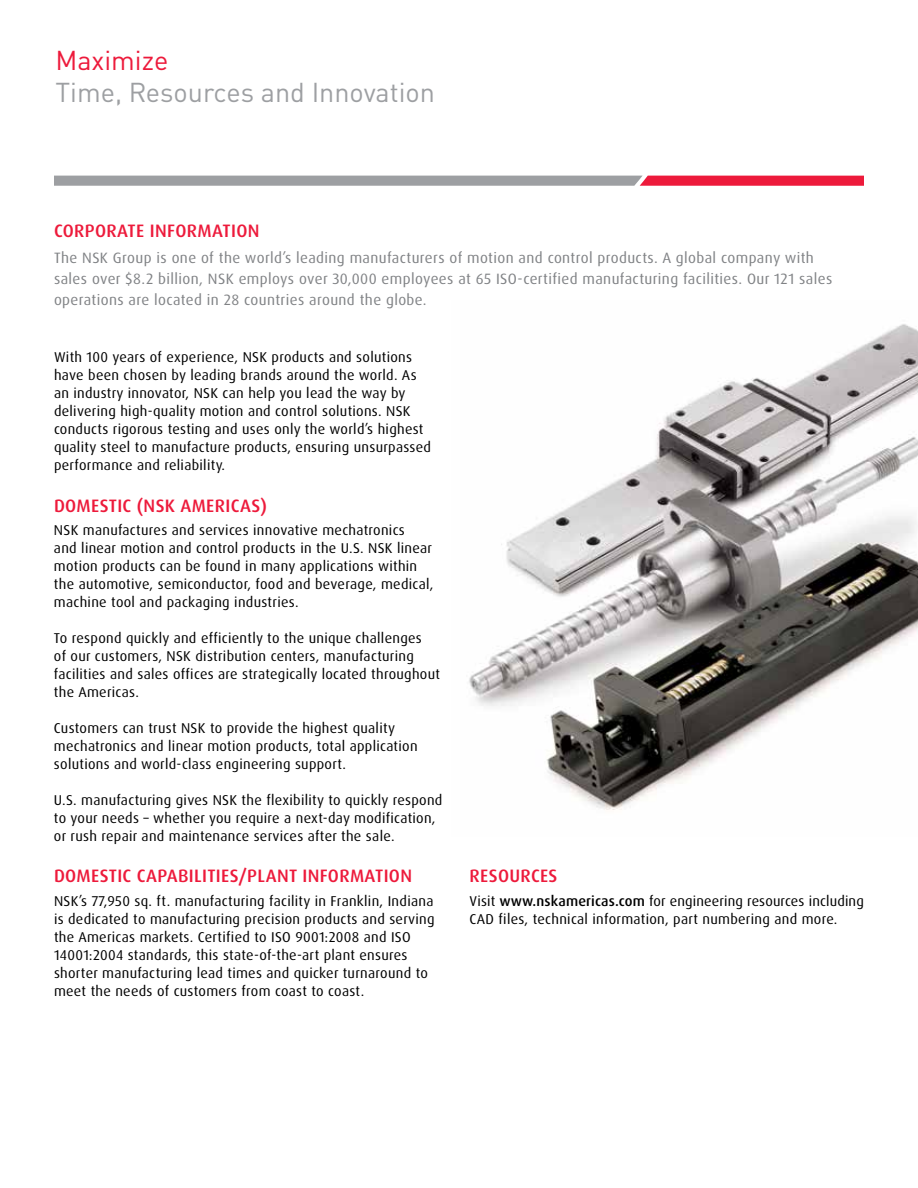
<style>
.page{position:relative;width:918px;height:1188px;background:#fff}
.page>*{position:absolute;margin:0;border:0;box-sizing:border-box;transform-origin:0 0}
.t1{font:27px "DINOT";color:#9d9fa2}
.t2{font:27px "DINOT";color:#ed1a3b}
.t3{font:500 18px "Dax OT";letter-spacing:.02em;color:#ed1a3b}
.t4{font:15px/21px "Dax OT";letter-spacing:.025em;color:#808285}
.t5{font:14.25px/18px "Dax OT";letter-spacing:.02em;color:#000}
.s1{font-weight:500}
</style>
<div class="page">
<img style="left:469px;top:324px;width:449px;height:486px">
<svg style="left:54px;top:176px;width:810px;height:10px;background:#b57f89"></svg>
<h1 class="t2" style="left:56px;top:43px;width:114px">Maximize</h1>
<h1 class="t1" style="left:56px;top:76px;width:381px">Time, Resources and Innovation</h1>
<p class="t3" style="left:54px;top:219px;width:207px">CORPORATE INFORMATION</p>
<p class="t4" style="left:54px;top:247px;width:780px">The NSK Group is one of the world’s leading manufacturers of motion and control products. A global company with sales over $8.2 billion, NSK employs over 30,000 employees at 65 ISO-certified manufacturing facilities. Our 121 sales operations are located in 28 countries around the globe.</p>
<p class="t5" style="left:54px;top:348px;width:379px">With 100 years of experience, NSK products and solutions have been chosen by leading brands around the world. As an industry innovator, NSK can help you lead the way by delivering high-quality motion and control solutions. NSK conducts rigorous testing and uses only the world’s highest quality steel to manufacture products, ensuring unsurpassed performance and reliability.</p>
<p class="t3" style="left:54px;top:494px;width:214px">DOMESTIC (NSK AMERICAS)</p>
<p class="t5" style="left:54px;top:521px;width:381px">NSK manufactures and services innovative mechatronics<br>and linear motion and control products in the U.S. NSK linear motion products can be found in many applications within the automotive, semiconductor, food and beverage, medical, machine tool and packaging industries.</p>
<p class="t5" style="left:54px;top:629px;width:388px">To respond quickly and efficiently to the unique challenges<br>of our customers, NSK distribution centers, manufacturing facilities and sales offices are strategically located throughout the Americas.</p>
<p class="t5" style="left:54px;top:719px;width:365px">Customers can trust NSK to provide the highest quality mechatronics and linear motion products, total application solutions and world-class engineering support.</p>
<p class="t5" style="left:54px;top:791px;width:390px">U.S. manufacturing gives NSK the flexibility to quickly respond to your needs – whether you require a next-day modification, or rush repair and maintenance services after the sale.</p>
<p class="t3" style="left:54px;top:865px;width:360px">DOMESTIC CAPABILITIES/PLANT INFORMATION</p>
<p class="t5" style="left:54px;top:892px;width:382px">NSK’s 77,950 sq. ft. manufacturing facility in Franklin, Indiana is dedicated to manufacturing precision products and serving the Americas markets. Certified to ISO 9001:2008 and ISO 14001:2004 standards, this state-of-the-art plant ensures shorter manufacturing lead times and quicker turnaround to meet the needs of customers from coast to coast.</p>
<p class="t3" style="left:470px;top:865px;width:89px">RESOURCES</p>
<p class="t5" style="left:470px;top:892px;width:396px">Visit <span class="s1">www.nskamericas.com</span> for engineering resources including<br>CAD files, technical information, part numbering and more.</p>
</div>
